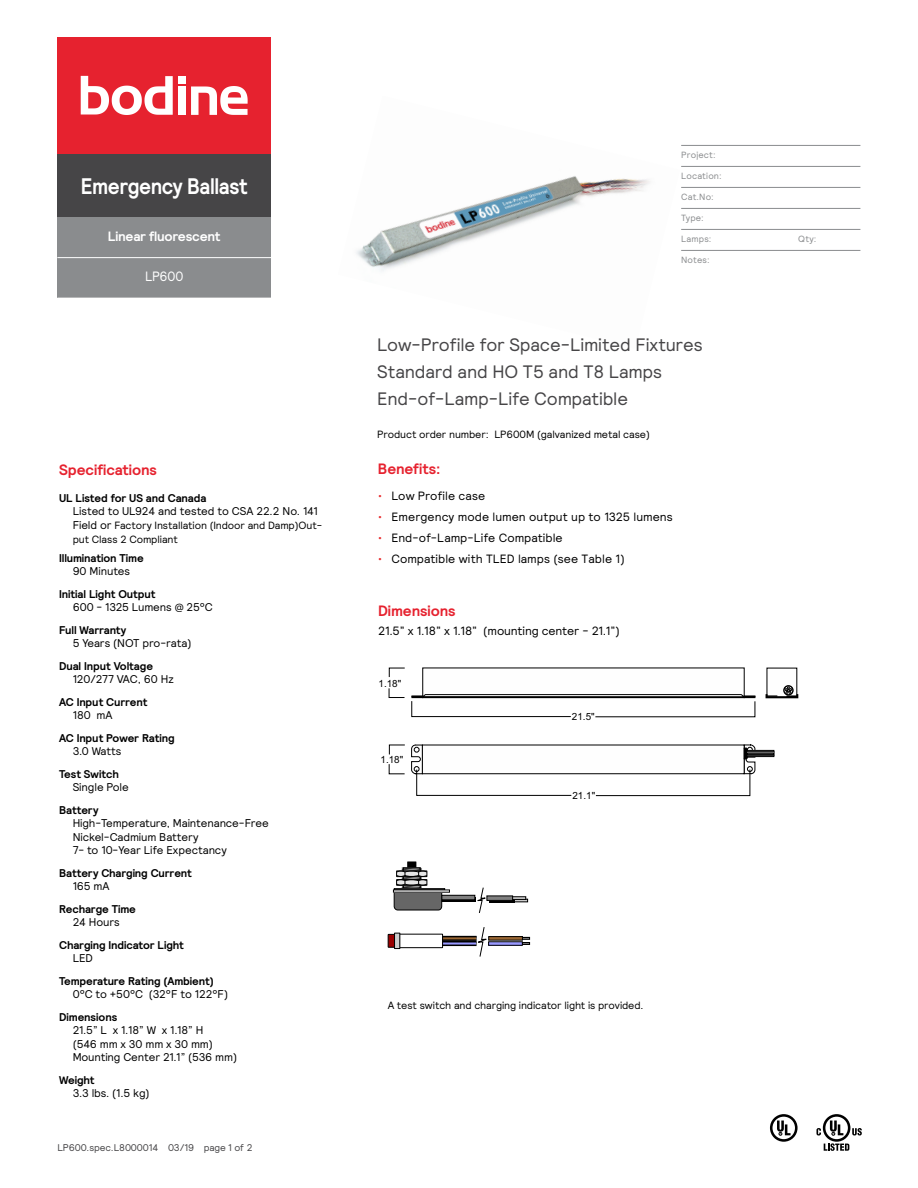
<style>
.page{position:relative;width:918px;height:1188px;background:#fff}
.page>*{position:absolute;margin:0;border:0;box-sizing:border-box;transform-origin:0 0}
.t1{font:700 22.5px "Relative";letter-spacing:-.02em;color:#fff;scale:.9 1}
.t2{font:18px/27px "Relative";letter-spacing:-.01em;color:#464547}
.t3{font:700 15px "Relative";letter-spacing:-.005em;color:#e6222f}
.t4{font:700 13.5px "Relative";letter-spacing:-.02em;color:#fff}
.t5{font:13.5px "Relative";letter-spacing:-.015em;color:#fff;scale:.95 1}
.t6{font:12px "Relative";letter-spacing:.005em;color:#000}
.t7{font:11.25px/13.5px "Relative";letter-spacing:-.01em;color:#000}
.t8{font:700 11.25px "Relative";letter-spacing:-.01em;color:#000}
.t9{font:10.5px/13.5px "Relative";letter-spacing:-.01em;color:#000}
.t10{font:9.9px "Arial";color:#000}
.t11{font:9.75px "Relative";letter-spacing:-.01em;color:#464547}
.t12{font:9px "Relative";letter-spacing:.02em;color:#8a8c8e}
.s1{color:#e82c2e}
.s2{font-size:11.25px}
</style>
<div class="page">
<img style="left:356px;top:176px;width:294px;height:95px">
<div style="left:783px;top:685px;width:11px;height:11px;border:1px solid #000;border-radius:50%"></div>
<svg style="left:766px;top:687px;width:32px;height:11px"></svg>
<svg style="left:389px;top:668px;width:16px;height:9px"></svg>
<svg style="left:389px;top:745px;width:16px;height:10px"></svg>
<svg style="left:411px;top:745px;width:161px;height:51px"></svg>
<svg style="left:389px;top:688px;width:16px;height:10px"></svg>
<svg style="left:389px;top:764px;width:16px;height:10px"></svg>
<svg style="left:596px;top:745px;width:178px;height:51px"></svg>
<svg style="left:411px;top:694px;width:344px;height:23px"></svg>
<hr style="left:442px;top:898px;width:34px;height:4px;background:#000">
<div style="left:514px;top:899px;width:14px;height:3px;border:1px solid #000"></div>
<div style="left:489px;top:898px;width:25px;height:5px;background:#000"></div>
<div style="left:394px;top:888px;width:51px;height:2px;border:1px solid #000"></div>
<div style="left:442px;top:895px;width:33px;height:5px;background:#808080"></div>
<div style="left:441px;top:895px;width:34px;height:5px;border:1px solid #000"></div>
<div style="left:512px;top:897px;width:14px;height:3px;border:1px solid #000"></div>
<svg style="left:394px;top:861px;width:48px;height:50px"></svg>
<hr style="left:487px;top:896px;width:26px;height:4px;background:#808080">
<div style="left:487px;top:896px;width:26px;height:5px;border:1px solid #000"></div>
<svg style="left:477px;top:887px;width:10px;height:26px"></svg>
<div style="left:388px;top:934px;width:7px;height:13px;background:#900"></div>
<div style="left:388px;top:934px;width:7px;height:13px;border:1px solid #000"></div>
<div style="left:399px;top:934px;width:44px;height:14px;border:1px solid #000"></div>
<div style="left:395px;top:933px;width:5px;height:16px;background:#ccc"></div>
<div style="left:394px;top:933px;width:6px;height:16px;border:1px solid #000"></div>
<svg style="left:476px;top:927px;width:11px;height:30px"></svg>
<svg style="left:522px;top:937px;width:8px;height:7px"></svg>
<svg style="left:770px;top:1114px;width:28px;height:28px"></svg>
<svg style="left:773px;top:1117px;width:22px;height:22px"></svg>
<svg style="left:777px;top:1121px;width:14px;height:14px"></svg>
<svg style="left:824px;top:1143px;width:25px;height:8px"></svg>
<svg style="left:852px;top:1128px;width:10px;height:8px"></svg>
<svg style="left:823px;top:1114px;width:27px;height:28px"></svg>
<svg style="left:825px;top:1117px;width:23px;height:22px"></svg>
<svg style="left:830px;top:1121px;width:13px;height:14px"></svg>
<svg style="left:816px;top:1128px;width:5px;height:8px"></svg>
<hr style="left:681px;top:145px;width:179px;height:1px;background:#8a8c8e">
<hr style="left:681px;top:166px;width:179px;height:1px;background:#8a8c8e">
<hr style="left:681px;top:187px;width:179px;height:1px;background:#8a8c8e">
<hr style="left:681px;top:208px;width:179px;height:1px;background:#8a8c8e">
<hr style="left:681px;top:229px;width:179px;height:1px;background:#8a8c8e">
<hr style="left:681px;top:250px;width:179px;height:1px;background:#8a8c8e">
<div style="left:57px;top:154px;width:214px;height:63px;background:#464547"></div>
<div style="left:57px;top:217px;width:214px;height:81px;background:#8a8c8e"></div>
<hr style="left:57px;top:257px;width:214px;height:1px;background:#fff">
<div style="left:57px;top:37px;width:214px;height:117px;background:#e6222f"></div>
<div style="left:178px;top:76px;width:8px;height:7px;background:#fff"></div>
<div style="left:178px;top:87px;width:8px;height:28px;background:#fff"></div>
<svg style="left:191px;top:86px;width:57px;height:29px"></svg>
<svg style="left:81px;top:76px;width:92px;height:39px"></svg>
<h1 class="t1" style="left:81px;top:172px;width:187px">Emergency Ballast</h1>
<p class="t4" style="left:108px;top:227px;width:114px">Linear fluorescent</p>
<p class="t5" style="left:145px;top:268px;width:42px">LP600</p>
<p class="t12" style="left:681px;top:149px;width:36px">Project:</p>
<p class="t12" style="left:681px;top:170px;width:42px">Location:</p>
<p class="t12" style="left:681px;top:191px;width:34px">Cat.No:</p>
<p class="t12" style="left:681px;top:212px;width:24px">Type:</p>
<p class="t12" style="left:681px;top:233px;width:32px">Lamps:</p>
<p class="t12" style="left:798px;top:233px;width:20px">Qty:</p>
<p class="t12" style="left:681px;top:254px;width:30px">Notes:</p>
<h2 class="t2" style="left:377px;top:331px;width:327px">Low-Profile for Space-Limited Fixtures<br>Standard and HO T5 and T8 Lamps<br>End-of-Lamp-Life Compatible</h2>
<p class="t9" style="left:377px;top:428px;width:274px">Product order number: LP600M (galvanized metal case)</p>
<h3 class="t3" style="left:59px;top:460px;width:99px">Specifications</h3>
<h3 class="t3" style="left:378px;top:459px;width:64px">Benefits:</h3>
<p class="t6" style="left:378px;top:488px;width:109px"><span class="s1">•</span> Low Profile case</p>
<p class="t6" style="left:378px;top:509px;width:296px"><span class="s1">•</span> Emergency mode lumen output up to 1325 lumens</p>
<p class="t6" style="left:378px;top:530px;width:186px"><span class="s1">•</span> End-of-Lamp-Life Compatible</p>
<p class="t6" style="left:378px;top:551px;width:248px"><span class="s1">•</span> Compatible with TLED lamps (see Table 1)</p>
<p class="t8" style="left:59px;top:491px;width:149px">UL Listed for US and Canada</p>
<p class="t7" style="left:73px;top:504px;width:247px">Listed to UL924 and tested to CSA 22.2 No. 141</p>
<p class="t9" style="left:73px;top:518px;width:251px"><span class="s2">Field or</span> Factory Installation (Indoor and Damp)Out&shy;put Class 2 Compliant</p>
<p class="t8" style="left:59px;top:551px;width:86px">Illumination Time</p>
<p class="t7" style="left:73px;top:564px;width:59px">90 Minutes</p>
<p class="t8" style="left:59px;top:587px;width:98px">Initial Light Output</p>
<p class="t7" style="left:73px;top:600px;width:142px">600 - 1325 Lumens @ 25°C</p>
<p class="t8" style="left:59px;top:623px;width:69px">Full Warranty</p>
<p class="t7" style="left:73px;top:636px;width:120px">5 Years (NOT pro-rata)</p>
<p class="t8" style="left:59px;top:659px;width:95px">Dual Input Voltage</p>
<p class="t7" style="left:73px;top:672px;width:103px">120/277 VAC, 60 Hz</p>
<p class="t8" style="left:59px;top:695px;width:90px">AC Input Current</p>
<p class="t7" style="left:73px;top:708px;width:41px">180 mA</p>
<p class="t8" style="left:59px;top:731px;width:117px">AC Input Power Rating</p>
<p class="t7" style="left:73px;top:744px;width:50px">3.0 Watts</p>
<p class="t8" style="left:59px;top:767px;width:61px">Test Switch</p>
<p class="t7" style="left:73px;top:780px;width:58px">Single Pole</p>
<p class="t8" style="left:59px;top:803px;width:41px">Battery</p>
<p class="t7" style="left:73px;top:816px;width:198px">High-Temperature, Maintenance-Free<br>Nickel-Cadmium Battery<br>7- to 10-Year Life Expectancy</p>
<p class="t8" style="left:59px;top:866px;width:134px">Battery Charging Current</p>
<p class="t7" style="left:73px;top:879px;width:38px">165 mA</p>
<p class="t8" style="left:59px;top:902px;width:78px">Recharge Time</p>
<p class="t7" style="left:73px;top:915px;width:49px">24 Hours</p>
<p class="t8" style="left:59px;top:938px;width:126px">Charging Indicator Light</p>
<p class="t7" style="left:73px;top:951px;width:22px">LED</p>
<p class="t8" style="left:59px;top:974px;width:156px">Temperature Rating (Ambient)</p>
<p class="t7" style="left:73px;top:987px;width:157px">0°C to +50°C (32°F to 122°F)</p>
<p class="t8" style="left:59px;top:1010px;width:60px">Dimensions</p>
<p class="t7" style="left:73px;top:1023px;width:166px">21.5” L x 1.18” W x 1.18” H<br>(546 mm x 30 mm x 30 mm)<br>Mounting Center 21.1” (536 mm)</p>
<p class="t8" style="left:59px;top:1073px;width:37px">Weight</p>
<p class="t7" style="left:73px;top:1086px;width:79px">3.3 lbs. (1.5 kg)</p>
<h3 class="t3" style="left:378px;top:601px;width:79px">Dimensions</h3>
<p class="t6" style="left:378px;top:623px;width:243px">21.5” x 1.18” x 1.18” (mounting center - 21.1”)</p>
<p class="t10" style="left:379px;top:677px;width:24px">1.18"</p>
<p class="t10" style="left:572px;top:710px;width:24px">21.5"</p>
<p class="t10" style="left:381px;top:753px;width:24px">1.18"</p>
<p class="t10" style="left:572px;top:789px;width:24px">21.1"</p>
<p class="t9" style="left:388px;top:998px;width:257px">A test switch and charging indicator light is provided.</p>
<p class="t11" style="left:57px;top:1141px;width:197px">LP600.spec.L8000014 03/19 page 1 of 2</p>
</div>
